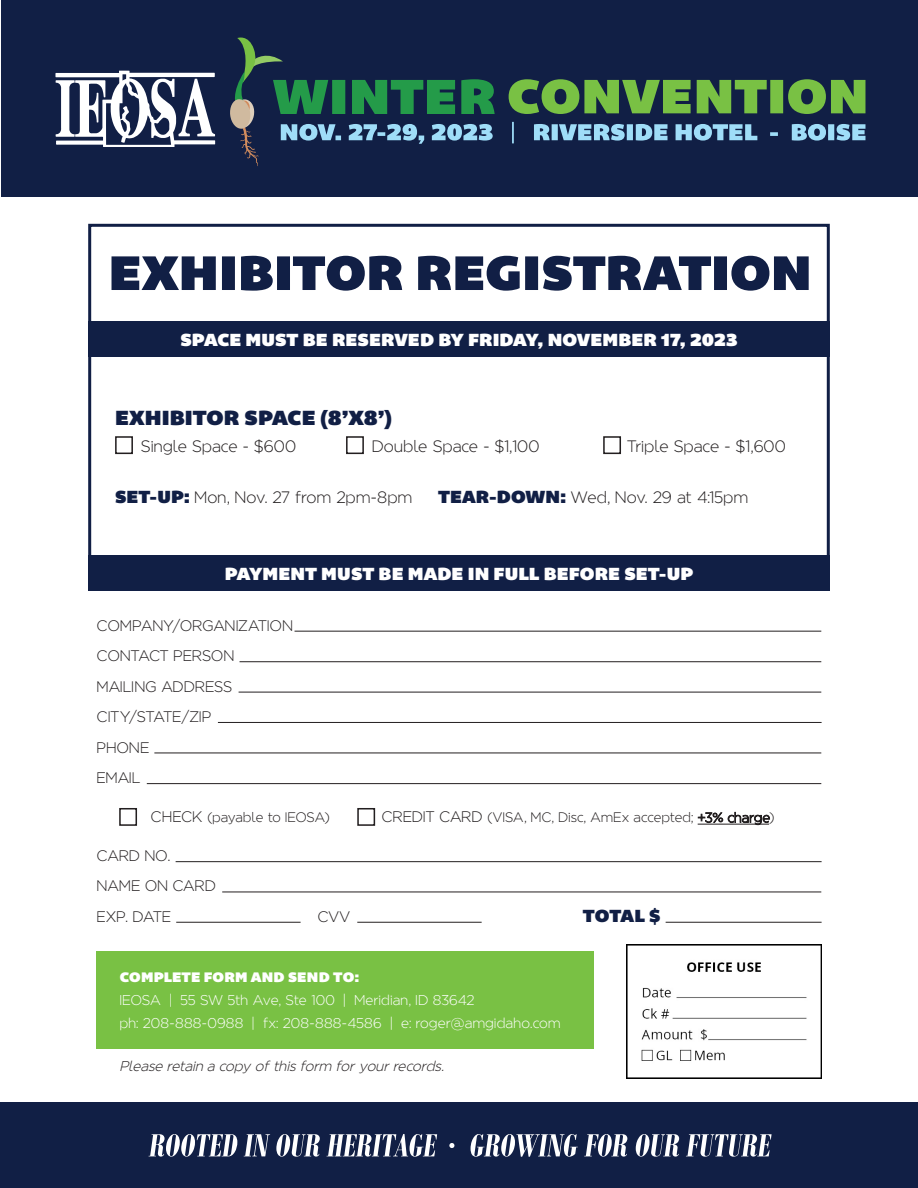
<style>
.page{position:relative;width:918px;height:1188px;background:#fff}
.page>*{position:absolute;margin:0;border:0;box-sizing:border-box;transform-origin:0 0}
.t1{font:21px "Bemio";letter-spacing:.005em;color:#111f45}
.t2{font:18px "Bemio";letter-spacing:.005em;color:#fff}
.t3{font:18px "Bemio";color:#111f45}
.t4{font:italic 16.5px "Regencie Light Obl";letter-spacing:.015em;color:#231f20}
.t5{font:italic 15.3px/30.5px "Regencie Light Obl";color:#231f20}
.t6{font:italic 14.1px/22.8px "Regencie Light Obl";letter-spacing:.015em;color:#fff}
.t7{font:14.1px "Regencie Light Obl";color:#231f20}
.t8{font:14.1px "Bemio";letter-spacing:.015em;color:#fff}
.t9{font:italic 13.8px "Regencie Light Obl";letter-spacing:.005em;color:#231f20}
.s1{font-family:"Bemio";font-style:normal;font-size:18px;color:#111f45}
.s2{font-size:15.3px}
.s3{font-size:14.25px}
</style>
<div class="page">
<div style="left:88px;top:321px;width:742px;height:35px;background:#111f45"></div>
<div style="left:88px;top:556px;width:742px;height:35px;background:#111f45"></div>
<div style="left:88px;top:224px;width:742px;height:353px;border:3px solid #111f45"></div>
<div style="left:0;top:1103px;width:918px;height:85px;background:#111f45"></div>
<svg style="left:149px;top:1134px;width:623px;height:23px"></svg>
<svg style="left:112px;top:256px;width:697px;height:35px"></svg>
<hr style="left:698px;top:824px;width:71px;height:1px;background:#231f20">
<div style="left:97px;top:951px;width:497px;height:98px;background:#79c144"></div>
<div style="left:119px;top:808px;width:18px;height:18px;border:2px solid #231f20"></div>
<div style="left:115px;top:436px;width:18px;height:18px;border:2px solid #231f20"></div>
<div style="left:346px;top:436px;width:18px;height:18px;border:2px solid #231f20"></div>
<div style="left:603px;top:436px;width:18px;height:18px;border:2px solid #231f20"></div>
<div style="left:357px;top:808px;width:18px;height:18px;border:2px solid #231f20"></div>
<hr style="left:295px;top:631px;width:526px;height:1px;background:#231f20">
<hr style="left:240px;top:661px;width:581px;height:1px;background:#231f20">
<hr style="left:176px;top:861px;width:646px;height:1px;background:#231f20">
<hr style="left:222px;top:892px;width:599px;height:1px;background:#231f20">
<hr style="left:176px;top:922px;width:125px;height:1px;background:#231f20">
<hr style="left:357px;top:922px;width:125px;height:1px;background:#231f20">
<hr style="left:666px;top:922px;width:156px;height:1px;background:#231f20">
<hr style="left:239px;top:692px;width:582px;height:1px;background:#231f20">
<hr style="left:218px;top:722px;width:604px;height:1px;background:#231f20">
<hr style="left:154px;top:753px;width:667px;height:1px;background:#231f20">
<hr style="left:147px;top:783px;width:674px;height:1px;background:#231f20">
<img style="left:626px;top:944px;width:195px;height:134px">
<div style="left:1px;top:0;width:917px;height:196px;background:#111f45"></div>
<svg style="left:55px;top:71px;width:160px;height:76px"></svg>
<svg style="left:230px;top:37px;width:635px;height:129px"></svg>
<p class="t2" style="left:180px;top:325px;width:559px">SPACE MUST BE RESERVED BY FRIDAY, NOVEMBER 17, 2023</p>
<p class="t1" style="left:115px;top:401px;width:278px">EXHIBITOR SPACE (8’X8’)</p>
<p class="t4" style="left:141px;top:435px;width:157px">Single Space -$600</p>
<p class="t4" style="left:372px;top:435px;width:169px">Double Space -$1,100</p>
<p class="t4" style="left:627px;top:435px;width:160px">Triple Space -$1,600</p>
<p class="t4" style="left:115px;top:486px;width:299px"><span class="s1">SET-UP:</span> Mon,Nov.27 from 2pm-8pm</p>
<p class="t4" style="left:438px;top:486px;width:311px"><span class="s1">TEAR-DOWN:</span> Wed,Nov.29 at 4:15pm</p>
<p class="t2" style="left:225px;top:559px;width:470px">PAYMENT MUST BE MADE IN FULL BEFORE SET-UP</p>
<p class="t5" style="left:97px;top:609px;width:197px">COMPANY/ORGANIZATION<br>CONTACT PERSON<br>MAILING ADDRESS<br>CITY/STATE/ZIP<br>PHONE<br>EMAIL</p>
<p class="t9" style="left:151px;top:809px;width:180px"><span class="s2">CHECK</span> (payable to IEOSA)</p>
<p class="t9" style="left:382px;top:809px;width:394px"><span class="s2">CREDIT CARD</span> (VISA,MC,Disc,AmEx accepted; +3% charge)</p>
<p class="t5" style="left:97px;top:839px;width:120px">CARD NO.<br>NAME ON CARD<br>EXP.DATE</p>
<p class="t5" style="left:318px;top:900px;width:34px">CVV</p>
<p class="t3" style="left:583px;top:901px;width:79px">TOTAL $</p>
<p class="t8" style="left:120px;top:966px;width:241px">COMPLETE FORM AND SEND TO:</p>
<p class="t6" style="left:120px;top:988px;width:442px">IEOSA | 55 SW 5th Ave,Ste 100 | Meridian,ID 83642<br>ph: 208-888-0988 | fx: 208-888-4586 | <span class="s3">e: roger@amgidaho.com</span></p>
<p class="t7" style="left:120px;top:1057px;width:325px">Please retain a copy of this form for your records.</p>
</div>
